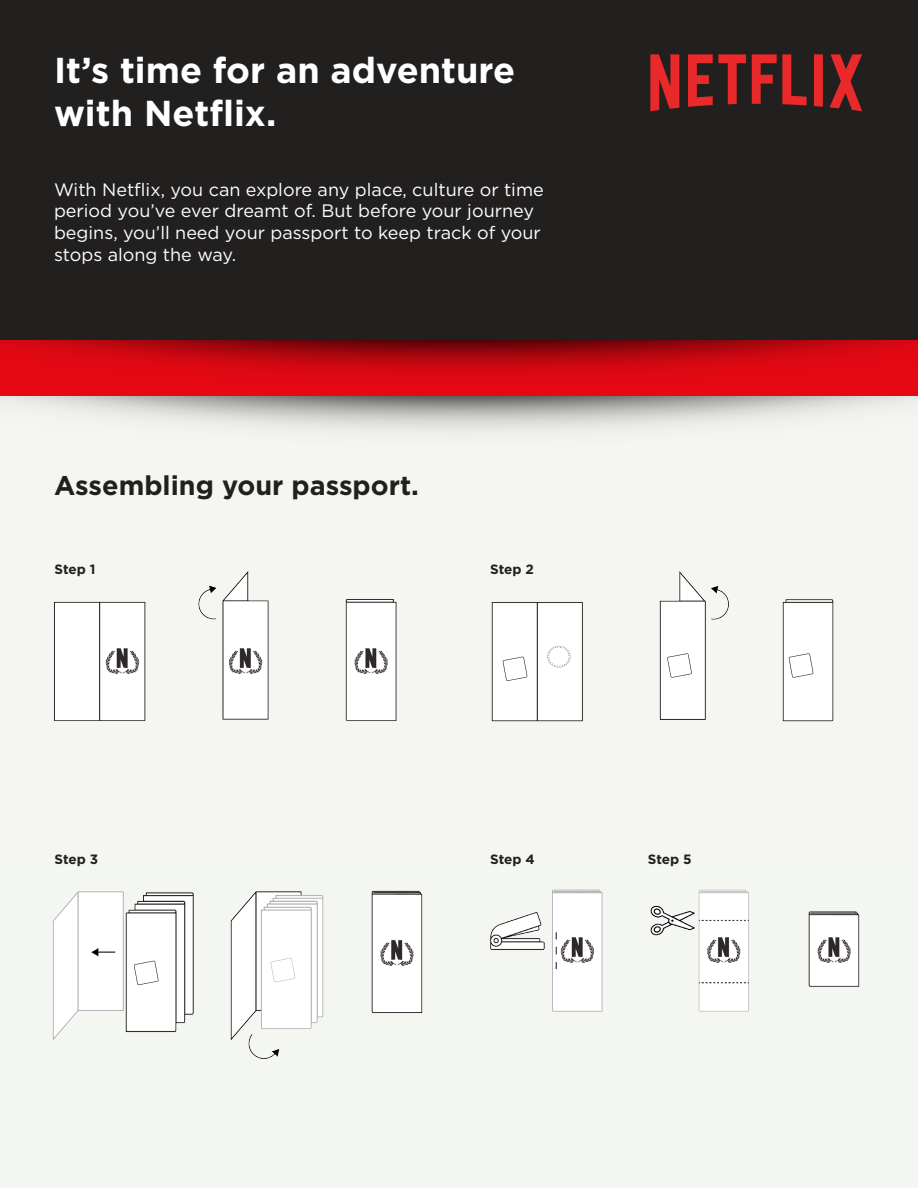
<style>
.page{position:relative;width:918px;height:1188px;background:#fff}
.page>*{position:absolute;margin:0;border:0;box-sizing:border-box;transform-origin:0 0}
.t1{font:700 36px/43.2px "Gotham";color:#fff}
.t2{font:700 27px "Gotham";color:#221f1f}
.t3{font:18px/21.6px "Gotham";color:#fff}
.t4{font:700 13.5px "Gotham";letter-spacing:-.005em;color:#221f1f}
</style>
<div class="page">
<div style="left:0;top:459px;width:918px;height:729px;background:#f4f6f2"></div>
<div style="left:0;top:0;width:918px;height:863px;background:#f5f5f1"></div>
<img style="left:0;top:395px;width:918px;height:36px">
<svg style="left:0;top:340px;width:918px;height:55px;background:#cc0711"></svg>
<div style="left:0;top:0;width:918px;height:340px;background:#221f1f"></div>
<svg style="left:650px;top:54px;width:212px;height:57px"></svg>
<img style="left:54px;top:571px;width:343px;height:150px">
<img style="left:491px;top:571px;width:343px;height:151px">
<svg style="left:667px;top:653px;width:25px;height:25px"></svg>
<svg style="left:503px;top:657px;width:24px;height:24px"></svg>
<svg style="left:789px;top:653px;width:24px;height:25px"></svg>
<img style="left:53px;top:890px;width:370px;height:169px">
<img style="left:490px;top:889px;width:370px;height:123px">
<svg style="left:134px;top:961px;width:25px;height:24px"></svg>
<svg style="left:270px;top:958px;width:25px;height:24px"></svg>
<svg style="left:547px;top:645px;width:24px;height:23px"></svg>
<p class="t1" style="left:54px;top:48px;width:463px">It’s time for an adventure with Netflix.</p>
<p class="t3" style="left:54px;top:178px;width:491px">With Netflix, you can explore any place, culture or time period you’ve ever dreamt of. But before your journey begins, you’ll need your passport to keep track of your stops along the way.</p>
<p class="t2" style="left:54px;top:468px;width:366px">Assembling your passport.</p>
<p class="t4" style="left:55px;top:560px;width:43px">Step 1</p>
<p class="t4" style="left:490px;top:560px;width:45px">Step 2</p>
<p class="t4" style="left:55px;top:850px;width:45px">Step 3</p>
<p class="t4" style="left:490px;top:850px;width:46px">Step 4</p>
<p class="t4" style="left:648px;top:850px;width:45px">Step 5</p>
</div>
